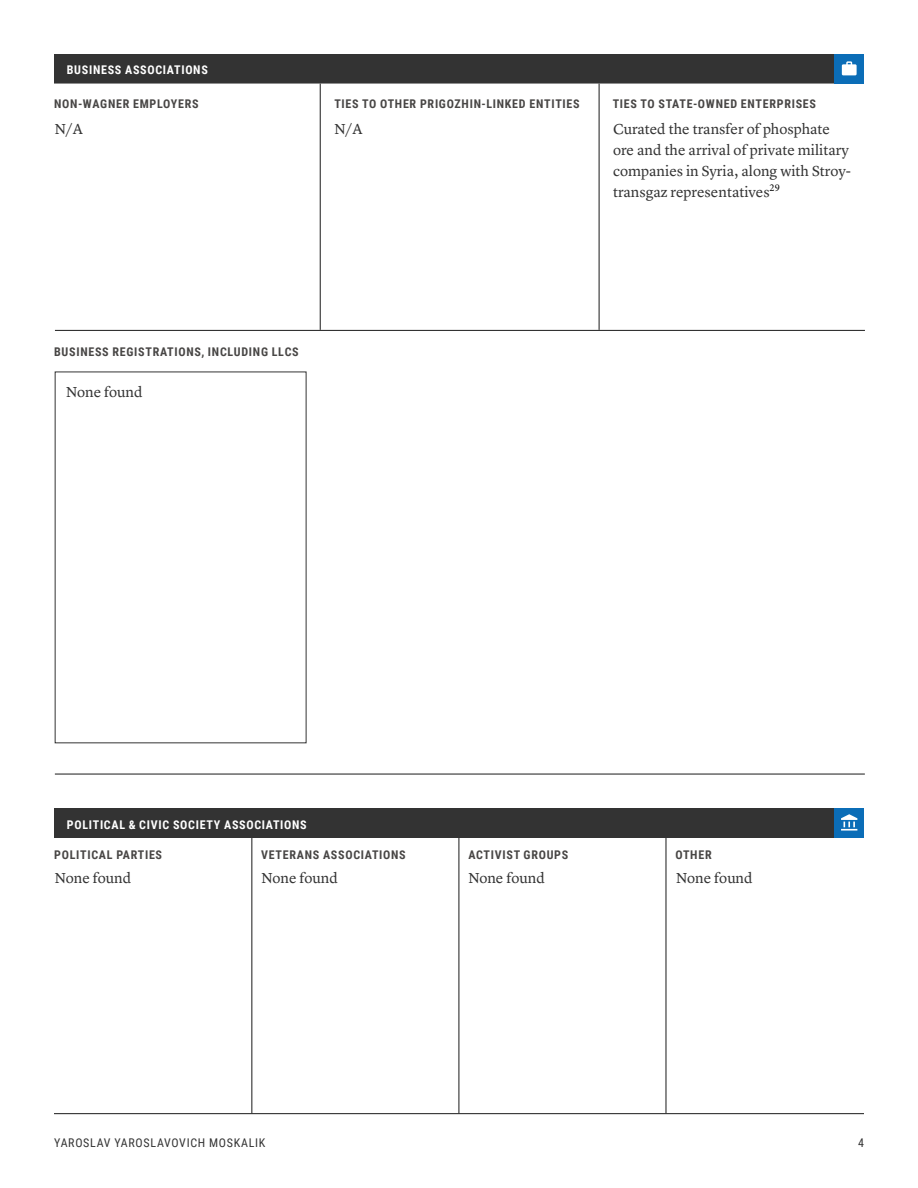
<style>
.page{position:relative;width:918px;height:1188px;background:#fff}
.page>*{position:absolute;margin:0;border:0;box-sizing:border-box;transform-origin:0 0}
.t1{font:15px/21.1px "Lyon Text";color:#333}
.t2{font:700 12px "Roboto Condensed";letter-spacing:.06em;color:#484645}
.t3{font:700 12px "Roboto Condensed";letter-spacing:.06em;color:#fff}
.t4{font:12px "Roboto Condensed";letter-spacing:.06em;color:#333}
</style>
<div class="page">
<hr style="left:54px;top:1113px;width:810px;height:1px;background:#333">
<div style="left:54px;top:54px;width:810px;height:28px;background:#333"></div>
<div style="left:54px;top:809px;width:810px;height:29px;background:#333"></div>
<hr style="left:54px;top:82px;width:810px;height:2px;background:#333">
<hr style="left:55px;top:330px;width:810px;height:1px;background:#333">
<hr style="left:55px;top:773px;width:810px;height:2px;background:#333">
<hr style="left:320px;top:84px;width:1px;height:246px;background:#333">
<hr style="left:599px;top:84px;width:1px;height:246px;background:#333">
<hr style="left:665px;top:836px;width:2px;height:278px;background:#333">
<hr style="left:458px;top:836px;width:1px;height:278px;background:#333">
<hr style="left:251px;top:836px;width:1px;height:278px;background:#333">
<div style="left:834px;top:54px;width:30px;height:30px;background:#0b6db7"></div>
<svg style="left:842px;top:61px;width:15px;height:14px"></svg>
<div style="left:834px;top:808px;width:30px;height:30px;background:#0b6db7"></div>
<svg style="left:841px;top:814px;width:16px;height:17px"></svg>
<p class="t3" style="left:67px;top:61px;width:143px">BUSINESS ASSOCIATIONS</p>
<p class="t2" style="left:54px;top:96px;width:146px">NON-WAGNER EMPLOYERS</p>
<p class="t2" style="left:334px;top:96px;width:247px">TIES TO OTHER PRIGOZHIN-LINKED ENTITIES</p>
<p class="t2" style="left:613px;top:96px;width:205px">TIES TO STATE-OWNED ENTERPRISES</p>
<p class="t1" style="left:55px;top:117px;width:30px">N/A</p>
<p class="t1" style="left:334px;top:117px;width:30px">N/A</p>
<p class="t1" style="left:613px;top:117px;width:240px">Curated the transfer of phosphate ore and the arrival of private military companies in Syria, along with Stroy&shy;transgaz representatives<sup>29</sup></p>
<p class="t2" style="left:54px;top:344px;width:246px">BUSINESS REGISTRATIONS, INCLUDING LLCS</p>
<p class="t1" style="left:66px;top:380px;width:78px">None found</p>
<p class="t3" style="left:67px;top:816px;width:241px">POLITICAL &amp; CIVIC SOCIETY ASSOCIATIONS</p>
<p class="t2" style="left:54px;top:847px;width:109px">POLITICAL PARTIES</p>
<p class="t1" style="left:54px;top:866px;width:78px">None found</p>
<p class="t2" style="left:261px;top:847px;width:146px">VETERANS ASSOCIATIONS</p>
<p class="t1" style="left:261px;top:866px;width:78px">None found</p>
<p class="t2" style="left:468px;top:847px;width:101px">ACTIVIST GROUPS</p>
<p class="t1" style="left:468px;top:866px;width:78px">None found</p>
<p class="t2" style="left:676px;top:847px;width:38px">OTHER</p>
<p class="t1" style="left:676px;top:866px;width:78px">None found</p>
<p class="t4" style="left:54px;top:1134px;width:213px">YAROSLAV YAROSLAVOVICH MOSKALIK</p>
<p class="t4" style="left:858px;top:1134px;width:7px">4</p>
</div>
